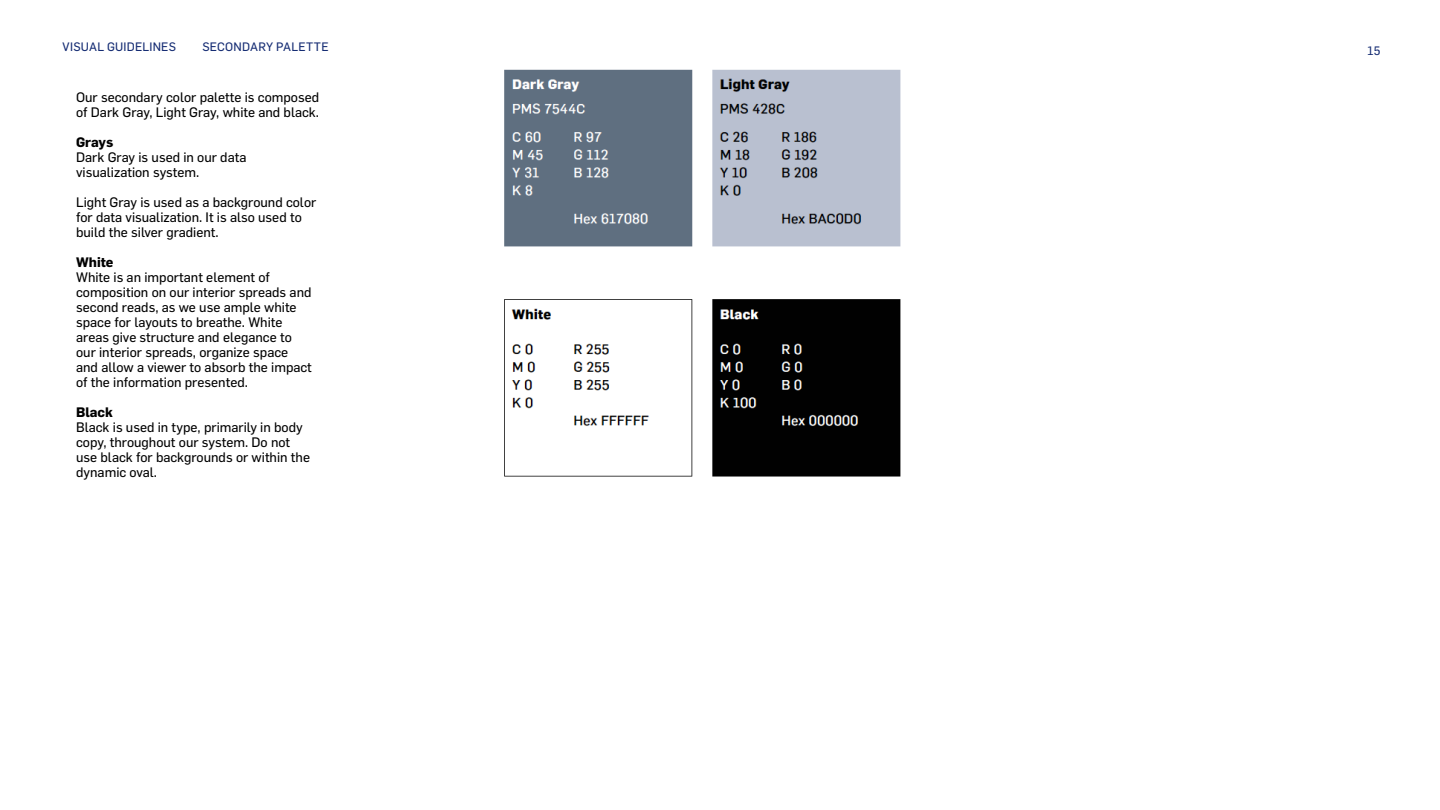
<style>
.page{position:relative;width:1440px;height:810px;background:#fff}
.page>*{position:absolute;margin:0;border:0;box-sizing:border-box;transform-origin:0 0}
.t1{font:13.5px/15px "Flama Basic";color:#000}
.t2{font:700 13.5px "Flama";color:#000}
.t3{font:12px "Flama Basic";letter-spacing:.02em;color:#152c73}
</style>
<div class="page">
<img style="left:504px;top:69px;width:397px;height:408px">
<p class="t3" style="left:63px;top:39px;width:115px">VISUAL GUIDELINES</p>
<p class="t3" style="left:202px;top:39px;width:128px">SECONDARY PALETTE</p>
<p class="t1" style="left:76px;top:89px;width:244px">Our secondary color palette is composed of Dark Gray, Light Gray, white and black.</p>
<p class="t2" style="left:76px;top:133px;width:39px">Grays</p>
<p class="t1" style="left:76px;top:149px;width:172px">Dark Gray is used in our data visualization system.</p>
<p class="t1" style="left:76px;top:194px;width:242px">Light Gray is used as a background color for data visualization. It is also used to build the silver gradient.</p>
<p class="t2" style="left:76px;top:253px;width:39px">White</p>
<p class="t1" style="left:76px;top:269px;width:237px">White is an important element of composition on our interior spreads and second reads, as we use ample white space for layouts to breathe. White areas give structure and elegance to our interior spreads, organize space and allow a viewer to absorb the impact of the information presented.</p>
<p class="t2" style="left:76px;top:403px;width:38px">Black</p>
<p class="t1" style="left:76px;top:419px;width:235px">Black is used in type, primarily in body copy, throughout our system. Do not use black for backgrounds or within the dynamic oval.</p>
<p class="t3" style="left:1367px;top:42px;width:14px">15</p>
</div>
